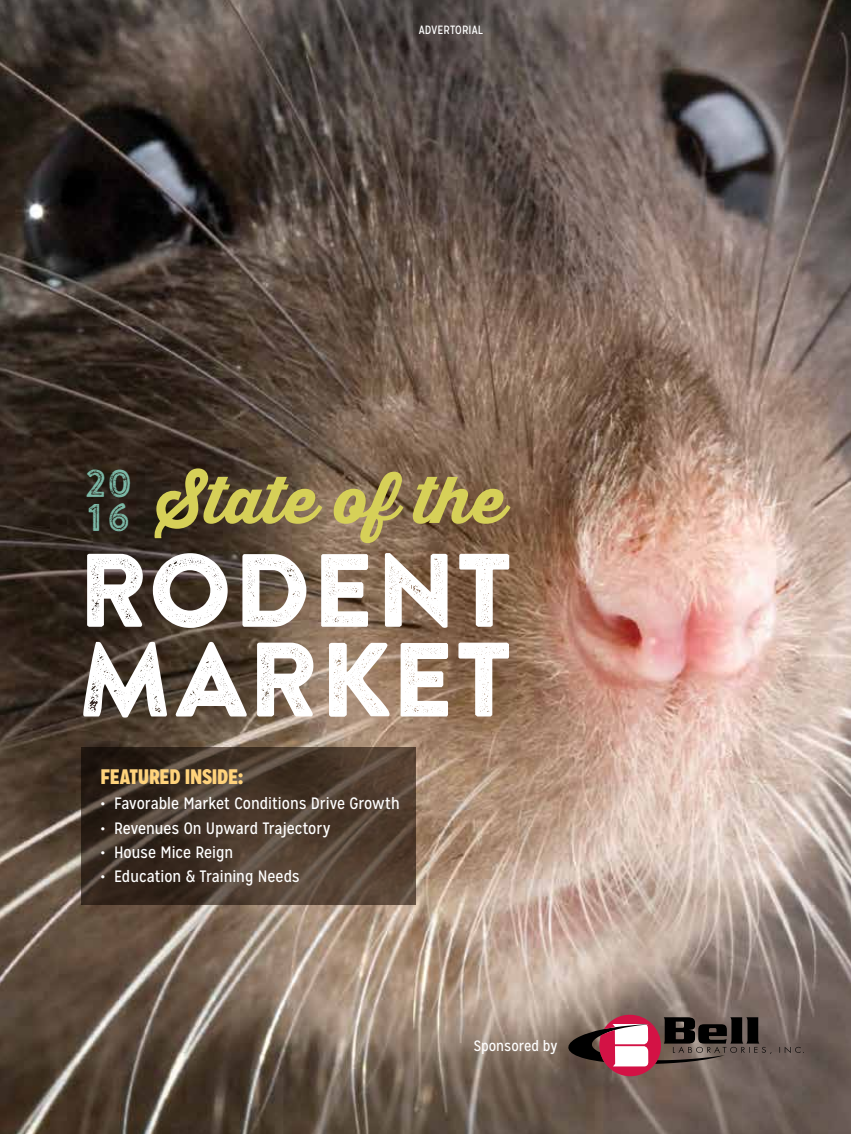
<style>
.page{position:relative;width:851px;height:1134px;background:#fff}
.page>*{position:absolute;margin:0;border:0;box-sizing:border-box;transform-origin:0 0}
.t1{font:105.15px "Brandon Printed One";letter-spacing:-.02em;color:#fff}
.t2{font:103.8px "Brandon Printed One";letter-spacing:-.02em;color:#fff}
.t3{font:64.35px "Thirsty Script Extrabold Demo";color:#d6d058}
.t4{font:38.55px/33.9px "Brandon Printed Inline";color:#7dbcaa}
.t5{font:900 21px "Mission Gothic";letter-spacing:-.01em;color:#ffd37c}
.t6{font:16.5px "Mission Gothic";color:#fff}
.t7{font:15px "Mission Gothic";color:#fff}
.t8{font:12px "Mission Gothic";letter-spacing:.005em;color:#fff}
</style>
<div class="page">
<img style="left:0;top:0;width:850px;height:1134px">
<svg style="left:564px;top:1015px;width:239px;height:61px;background:#765758"></svg>
<svg style="left:81px;top:747px;width:335px;height:158px;background:#47382c"></svg>
<p class="t8" style="left:418px;top:23px;width:66px">ADVERTORIAL</p>
<h3 class="t3" style="left:158px;top:451px;width:349px">State of the</h3>
<h3 class="t4" style="left:85px;top:467px;width:49px">20<br>16</h3>
<h2 class="t2" style="left:77px;top:525px;width:439px">RODENT</h2>
<h1 class="t1" style="left:77px;top:613px;width:439px">MARKET</h1>
<p class="t5" style="left:100px;top:763px;width:144px">FEATURED INSIDE:</p>
<p class="t6" style="left:100px;top:794px;width:300px">• Favorable Market Conditions Drive Growth</p>
<p class="t6" style="left:100px;top:818px;width:231px">• Revenues On Upward Trajectory</p>
<p class="t6" style="left:100px;top:842px;width:134px">• House Mice Reign</p>
<p class="t6" style="left:100px;top:867px;width:201px">• Education &amp; Training Needs</p>
<p class="t7" style="left:473px;top:1037px;width:85px">Sponsored by</p>
</div>
